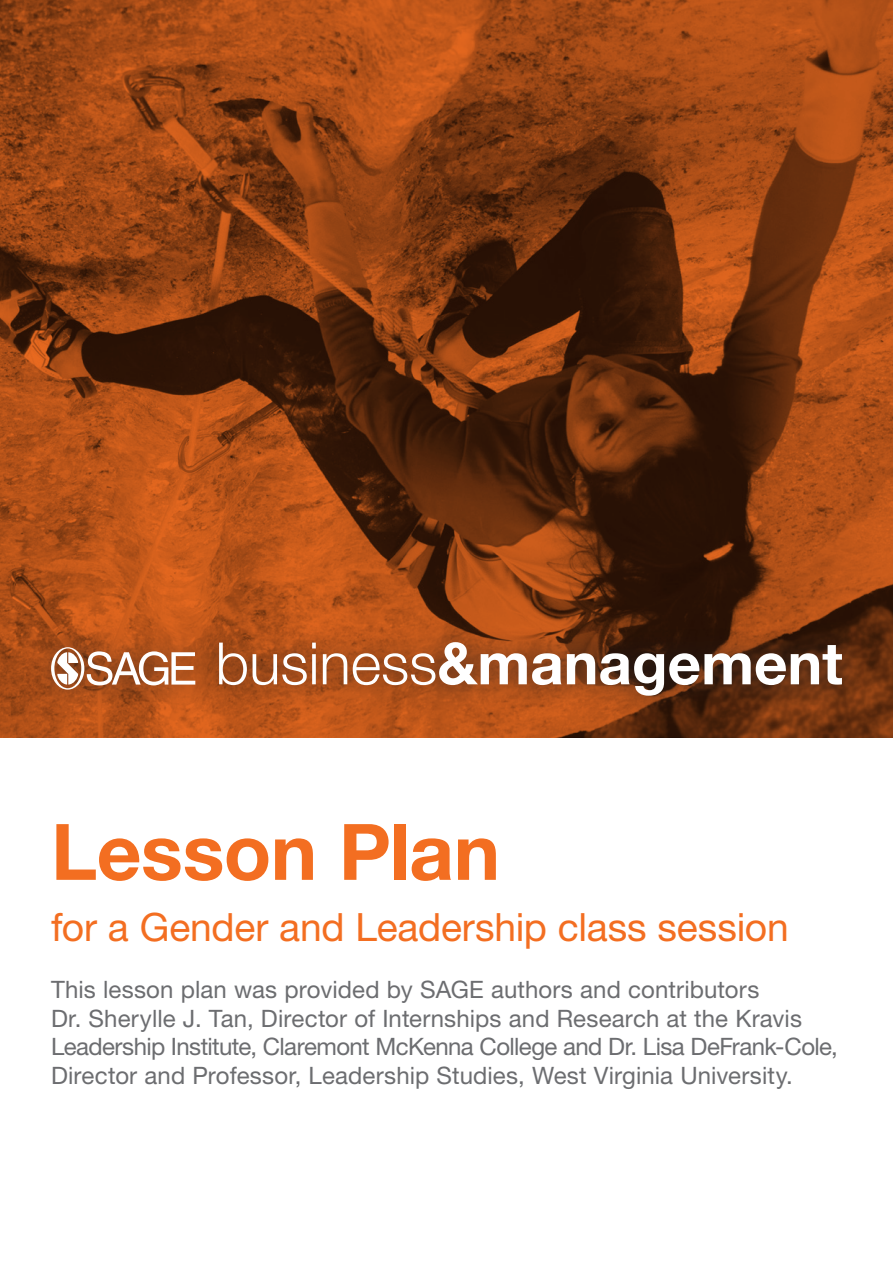
<style>
.page{position:relative;width:893px;height:1263px;background:#fff}
.page>*{position:absolute;margin:0;border:0;box-sizing:border-box;transform-origin:0 0}
.t1{font:700 78px "Helvetica Neue LT Std";letter-spacing:-.005em;color:#f36e21}
.Subtitle{font:39px "Helvetica Neue LT Std";letter-spacing:-.005em;color:#f36e21}
.Intro{font:24px/28.5px "Helvetica Neue LT Std";letter-spacing:.005em;color:#6c6d70}
</style>
<div class="page">
<img style="left:0;top:0;width:893px;height:738px">
<div style="left:24px;top:616px;width:844px;height:106px;background:#231f20;opacity:.75"></div>
<svg style="left:51px;top:647px;width:144px;height:43px"></svg>
<svg style="left:219px;top:642px;width:623px;height:54px"></svg>
<p class="t1" style="left:51px;top:804px;width:450px">Lesson Plan</p>
<p class="Subtitle" style="left:51px;top:904px;width:739px">for a Gender and Leadership class session</p>
<p class="Intro" style="left:51px;top:975px;width:788px">This lesson plan was provided by SAGE authors and contributors<br>Dr. Sherylle J. Tan, Director of Internships and Research at the Kravis Leadership Institute, Claremont McKenna College and Dr. Lisa DeFrank-Cole, Director and Professor, Leadership Studies, West Virginia University.</p>
</div>
